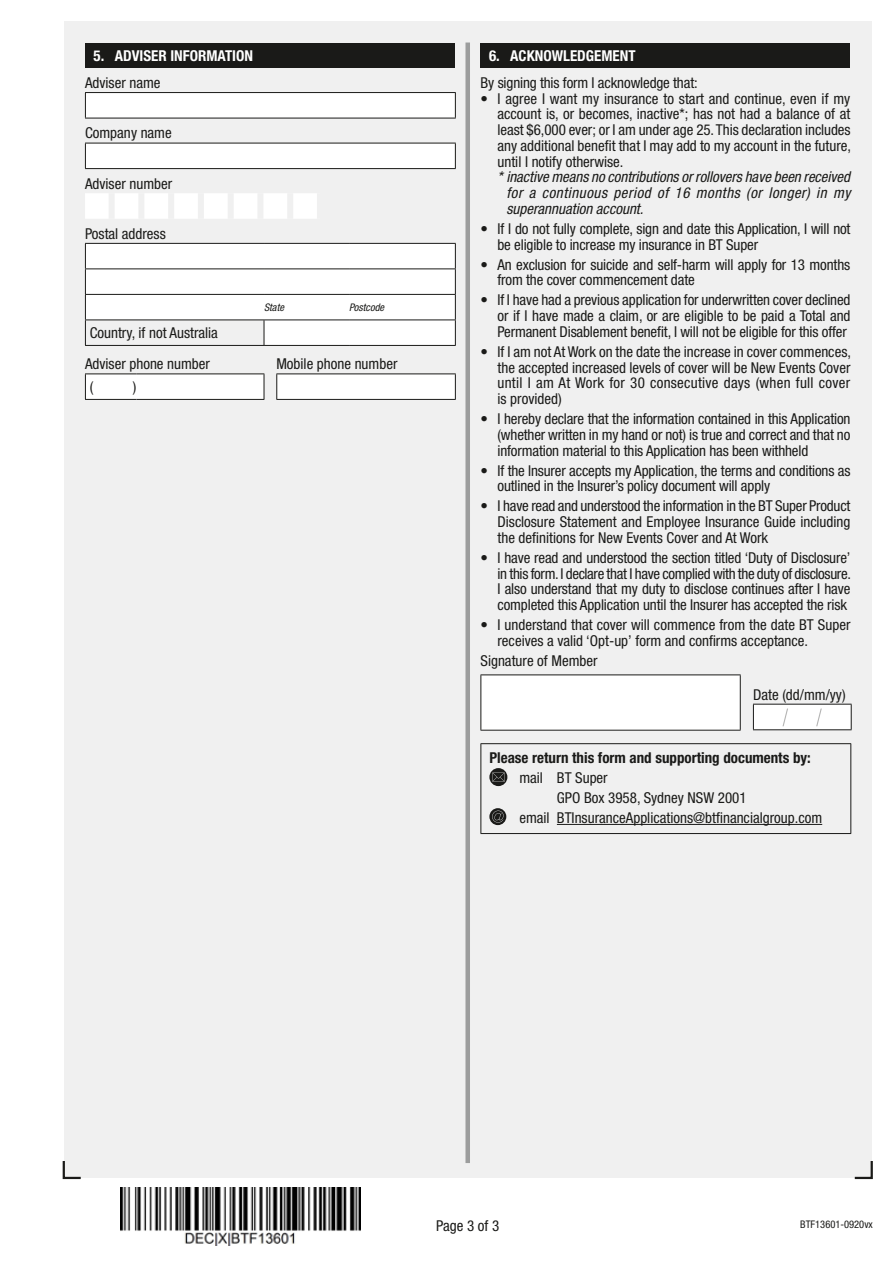
<style>
.page{position:relative;width:893px;height:1263px;background:#fff}
.page>*{position:absolute;margin:0;border:0;box-sizing:border-box;transform-origin:0 0}
.t1{font:200 condensed 24px "Helvetica Neue LT Std";color:#1a1a18;scale:.7 1}
.t2{font:condensed 15px/15.8px "Helvetica Neue LT Std";color:#1a1a18;text-align:justify}
.t3{font:italic condensed 15px/15.8px "Helvetica Neue LT Std";letter-spacing:.035em;color:#1a1a18;text-align:justify}
.t4{font:700 condensed 15px "Helvetica Neue LT Std";color:#1a1a18}
.t5{font:700 condensed 15px "Helvetica Neue LT Std";color:#fff}
.t6{font:condensed 10.5px "Helvetica Neue LT Std";color:#1a1a18}
.t7{font:italic condensed 10.5px "Helvetica Neue LT Std";color:#1a1a18}
</style>
<div class="page">
<div style="left:64px;top:21px;width:808px;height:1157px;background:#f0f0f0"></div>
<div style="left:465px;top:43px;width:5px;height:1120px;background:#9c9d9d"></div>
<img style="left:120px;top:1188px;width:241px;height:57px">
<div style="left:85px;top:43px;width:370px;height:25px;background:#1a1a18"></div>
<div style="left:85px;top:93px;width:370px;height:25px;background:#fff"></div>
<svg style="left:85px;top:93px;width:1px;height:25px"></svg>
<hr style="left:85px;top:92px;width:371px;height:1px;background:#1a1a18">
<svg style="left:455px;top:93px;width:1px;height:25px"></svg>
<hr style="left:85px;top:118px;width:371px;height:1px;background:#1a1a18">
<div style="left:85px;top:143px;width:370px;height:26px;background:#fff"></div>
<svg style="left:85px;top:144px;width:1px;height:24px"></svg>
<hr style="left:85px;top:143px;width:371px;height:1px;background:#1a1a18">
<svg style="left:455px;top:143px;width:1px;height:25px"></svg>
<hr style="left:85px;top:168px;width:371px;height:1px;background:#1a1a18">
<div style="left:85px;top:193px;width:232px;height:26px;background:#fff"></div>
<div style="left:109px;top:193px;width:6px;height:26px;background:#f0f0f0"></div>
<div style="left:138px;top:193px;width:6px;height:26px;background:#f0f0f0"></div>
<div style="left:168px;top:193px;width:6px;height:26px;background:#f0f0f0"></div>
<div style="left:198px;top:193px;width:6px;height:26px;background:#f0f0f0"></div>
<div style="left:228px;top:193px;width:6px;height:26px;background:#f0f0f0"></div>
<div style="left:257px;top:193px;width:6px;height:26px;background:#f0f0f0"></div>
<div style="left:287px;top:193px;width:6px;height:26px;background:#f0f0f0"></div>
<hr style="left:85px;top:345px;width:179px;height:1px;background:#1a1a18">
<hr style="left:264px;top:345px;width:85px;height:1px;background:#1a1a18">
<hr style="left:349px;top:345px;width:107px;height:1px;background:#1a1a18">
<svg style="left:85px;top:243px;width:371px;height:102px"></svg>
<hr style="left:85px;top:373px;width:51px;height:1px;background:#1a1a18">
<hr style="left:85px;top:399px;width:51px;height:1px;background:#1a1a18">
<hr style="left:136px;top:373px;width:128px;height:1px;background:#1a1a18">
<svg style="left:85px;top:374px;width:180px;height:25px"></svg>
<hr style="left:136px;top:399px;width:128px;height:1px;background:#1a1a18">
<div style="left:277px;top:374px;width:178px;height:25px;background:#fff"></div>
<svg style="left:276px;top:374px;width:1px;height:25px"></svg>
<hr style="left:276px;top:373px;width:180px;height:1px;background:#1a1a18">
<svg style="left:455px;top:374px;width:1px;height:25px"></svg>
<hr style="left:276px;top:399px;width:180px;height:1px;background:#1a1a18">
<div style="left:480px;top:43px;width:370px;height:25px;background:#1a1a18"></div>
<div style="left:481px;top:675px;width:259px;height:55px;background:#fff"></div>
<hr style="left:480px;top:675px;width:1px;height:55px;background:#1a1a18">
<hr style="left:480px;top:674px;width:261px;height:1px;background:#1a1a18">
<hr style="left:480px;top:730px;width:261px;height:1px;background:#1a1a18">
<hr style="left:740px;top:675px;width:1px;height:55px;background:#1a1a18">
<div style="left:753px;top:704px;width:98px;height:26px;background:#fff"></div>
<svg style="left:753px;top:705px;width:1px;height:24px"></svg>
<hr style="left:753px;top:704px;width:99px;height:1px;background:#1a1a18">
<svg style="left:851px;top:704px;width:1px;height:25px"></svg>
<hr style="left:753px;top:729px;width:99px;height:1px;background:#1a1a18">
<hr style="left:480px;top:744px;width:1px;height:89px;background:#1a1a18">
<hr style="left:480px;top:743px;width:371px;height:1px;background:#1a1a18">
<hr style="left:850px;top:744px;width:1px;height:89px;background:#1a1a18">
<hr style="left:480px;top:833px;width:371px;height:1px;background:#1a1a18">
<hr style="left:557px;top:824px;width:265px;height:1px;background:#1a1a18">
<div style="left:489px;top:768px;width:18px;height:18px;background:#1a1a18;border-radius:50%"></div>
<svg style="left:492px;top:772px;width:13px;height:10px"></svg>
<svg style="left:489px;top:808px;width:17px;height:17px"></svg>
<svg style="left:492px;top:811px;width:12px;height:12px"></svg>
<svg style="left:62px;top:1161px;width:19px;height:19px"></svg>
<svg style="left:854px;top:1161px;width:19px;height:19px"></svg>
<p class="t5" style="left:94px;top:47px;width:161px">5. ADVISER INFORMATION</p>
<p class="t2" style="left:85px;top:75px;width:77px">Adviser name</p>
<p class="t2" style="left:85px;top:125px;width:88px">Company name</p>
<p class="t2" style="left:85px;top:176px;width:89px">Adviser number</p>
<p class="t2" style="left:85px;top:225px;width:82px">Postal address</p>
<p class="t2" style="left:85px;top:317px;width:134px;line-height:31.2px;text-align:center">Country, if not Australia<br>Adviser phone number</p>
<p class="t2" style="left:90px;top:379px;width:5px">(</p>
<p class="t2" style="left:133px;top:379px;width:5px">)</p>
<p class="t7" style="left:264px;top:301px;width:22px">State</p>
<p class="t7" style="left:349px;top:301px;width:37px">Postcode</p>
<p class="t2" style="left:276px;top:356px;width:123px">Mobile phone number</p>
<p class="t5" style="left:489px;top:47px;width:148px">6. ACKNOWLEDGEMENT</p>
<p class="t2" style="left:480px;top:75px;width:219px">By signing this form I acknowledge that:</p>
<p class="t2" style="left:497px;top:90px;width:355px;text-indent:-17px">• I agree I want my insurance to start and continue, even if my account is, or becomes, inactive*; has not had a balance of at least $6,000 ever; or I am under age 25. This declaration includes any additional benefit that I may add to my account in the future, until I notify otherwise.</p>
<p class="t3" style="left:506px;top:170px;width:346px;text-indent:-9px">* inactive means no contributions or rollovers have been received for a continuous period of 16 months (or longer) in my superannuation account.</p>
<p class="t2" style="left:497px;top:221px;width:354px;text-indent:-17px">• If I do not fully complete, sign and date this Application, I will not be eligible to increase my insurance in BT Super</p>
<p class="t2" style="left:497px;top:256px;width:354px;text-indent:-17px">• An exclusion for suicide and self-harm will apply for 13 months from the cover commencement date</p>
<p class="t2" style="left:497px;top:292px;width:354px;text-indent:-17px">• If I have had a previous application for underwritten cover declined or if I have made a claim, or are eligible to be paid a Total and Permanent Disablement benefit, I will not be eligible for this offer</p>
<p class="t2" style="left:497px;top:344px;width:355px;text-indent:-17px">• If I am not At Work on the date the increase in cover commences, the accepted increased levels of cover will be New Events Cover until I am At Work for 30 consecutive days (when full cover is provided)</p>
<p class="t2" style="left:497px;top:411px;width:354px;text-indent:-17px">• I hereby declare that the information contained in this Application (whether written in my hand or not) is true and correct and that no information material to this Application has been withheld</p>
<p class="t2" style="left:497px;top:462px;width:354px;text-indent:-17px">• If the Insurer accepts my Application, the terms and conditions as outlined in the Insurer’s policy document will apply</p>
<p class="t2" style="left:497px;top:498px;width:354px;text-indent:-17px">• I have read and understood the information in the BT Super Product Disclosure Statement and Employee Insurance Guide including the definitions for New Events Cover and At Work</p>
<p class="t2" style="left:497px;top:550px;width:355px;text-indent:-17px">• I have read and understood the section titled ‘Duty of Disclosure’ in this form. I declare that I have complied with the duty of disclosure.<br>I also understand that my duty to disclose continues after I have completed this Application until the Insurer has accepted the risk</p>
<p class="t2" style="left:497px;top:617px;width:354px;text-indent:-17px">• I understand that cover will commence from the date BT Super receives a valid ‘Opt-up’ form and confirms acceptance.</p>
<p class="t2" style="left:480px;top:653px;width:119px">Signature of Member</p>
<p class="t2" style="left:753px;top:686px;width:94px">Date (dd/mm/yy)</p>
<h1 class="t1" style="left:783px;top:704px;width:56px">/ /</h1>
<p class="t4" style="left:489px;top:749px;width:323px">Please return this form and supporting documents by:</p>
<p class="t2" style="left:519px;top:769px;width:90px">mail BT Super</p>
<p class="t2" style="left:557px;top:789px;width:191px">GPO Box 3958, Sydney NSW 2001</p>
<p class="t2" style="left:519px;top:809px;width:304px">email BTInsuranceApplications@btfinancialgroup.com</p>
<p class="t2" style="left:436px;top:1218px;width:65px">Page 3 of 3</p>
<p class="t6" style="left:800px;top:1218px;width:74px">BTF13601-0920vx</p>
</div>
